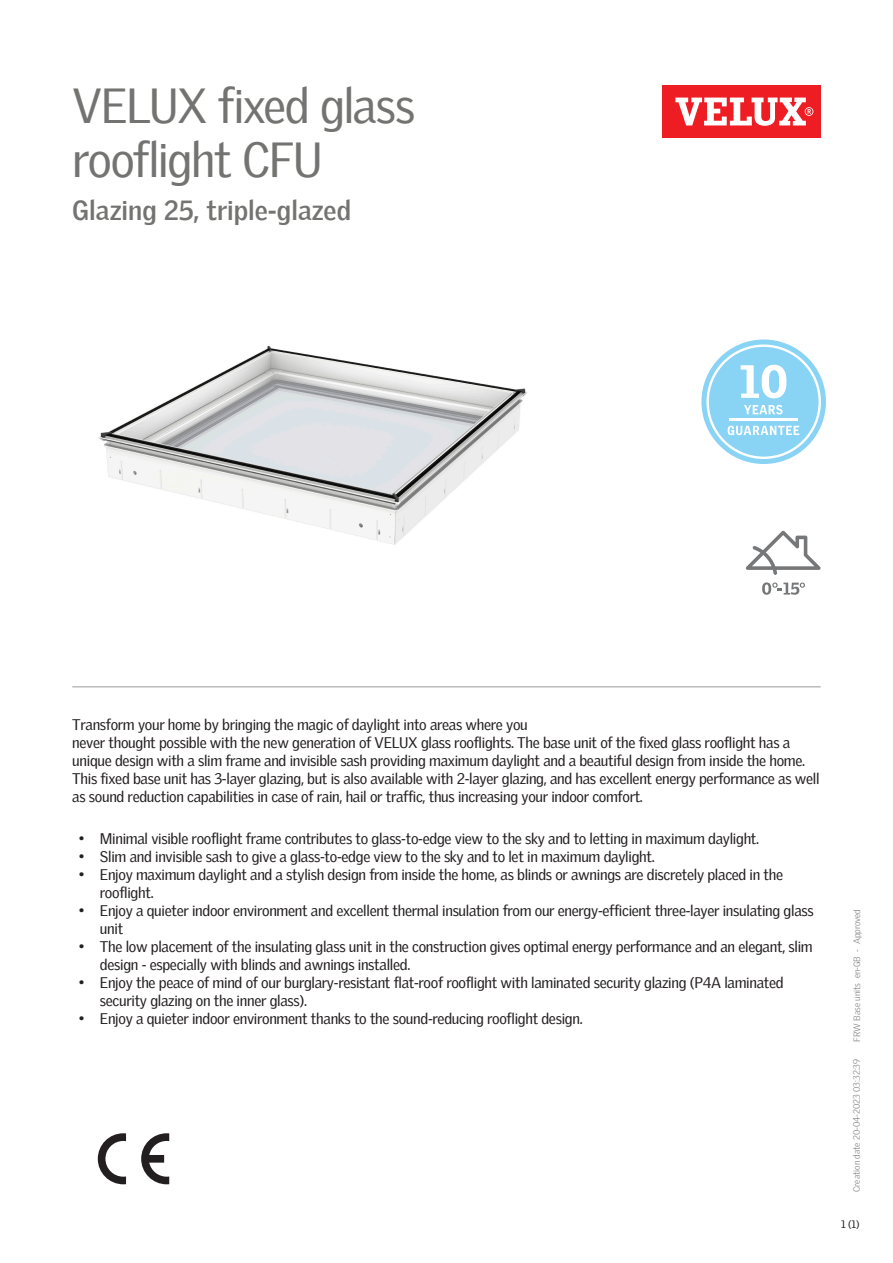
<style>
.page{position:relative;width:893px;height:1263px;background:#fff}
.page>*{position:absolute;margin:0;border:0;box-sizing:border-box;transform-origin:0 0}
.Headline{font:48px/54px "Velux Gothic";letter-spacing:-.03em;color:#737371}
.t1{font:700 27px "Velux Gothic";color:#737371}
.Body_Regular{font:15px/18px "Velux Gothic";letter-spacing:-.02em;color:#231f20}
.t2{font:10.5px "Velux Gothic";color:#231f20}
.t3{font:300 9px "Velux Gothic";color:#7c7e81}
</style>
<div class="page">
<div style="left:662px;top:85px;width:159px;height:53px;background:#ee1d23"></div>
<svg style="left:675px;top:98px;width:138px;height:28px"></svg>
<hr style="left:72px;top:686px;width:749px;height:1px;background:#bcbdbb">
<svg style="left:746px;top:530px;width:75px;height:45px"></svg>
<svg style="left:762px;top:582px;width:43px;height:13px"></svg>
<svg style="left:141px;top:1133px;width:28px;height:51px"></svg>
<svg style="left:98px;top:1133px;width:28px;height:51px"></svg>
<img style="left:98px;top:345px;width:429px;height:200px">
<svg style="left:701px;top:339px;width:125px;height:125px"></svg>
<p class="Headline" style="left:72px;top:74px;width:344px">VELUX fixed glass rooflight CFU</p>
<p class="t1" style="left:72px;top:190px;width:280px">Glazing 25, triple-glazed</p>
<p class="Body_Regular" style="left:72px;top:714px;width:457px">Transform your home by bringing the magic of daylight into areas where you</p>
<p class="Body_Regular" style="left:72px;top:732px;width:749px">never thought possible with the new generation of VELUX glass rooflights. The base unit of the fixed glass rooflight has a unique design with a slim frame and invisible sash providing maximum daylight and a beautiful design from inside the home.<br>This fixed base unit has 3-layer glazing, but is also available with 2-layer glazing, and has excellent energy performance as well as sound reduction capabilities in case of rain, hail or traffic, thus increasing your indoor comfort.</p>
<p class="Body_Regular" style="left:79px;top:828px;width:682px">• Minimal visible rooflight frame contributes to glass-to-edge view to the sky and to letting in maximum daylight.</p>
<p class="Body_Regular" style="left:79px;top:846px;width:578px">• Slim and invisible sash to give a glass-to-edge view to the sky and to let in maximum daylight.</p>
<p class="Body_Regular" style="left:100px;top:864px;width:685px;text-indent:-21px">• Enjoy maximum daylight and a stylish design from inside the home, as blinds or awnings are discretely placed in the rooflight.</p>
<p class="Body_Regular" style="left:100px;top:900px;width:715px;text-indent:-21px">• Enjoy a quieter indoor environment and excellent thermal insulation from our energy-efficient three-layer insulating glass unit</p>
<p class="Body_Regular" style="left:100px;top:936px;width:714px;text-indent:-21px">• The low placement of the insulating glass unit in the construction gives optimal energy performance and an elegant, slim design - especially with blinds and awnings installed.</p>
<p class="Body_Regular" style="left:100px;top:972px;width:685px;text-indent:-21px">• Enjoy the peace of mind of our burglary-resistant flat-roof rooflight with laminated security glazing (P4A laminated security glazing on the inner glass).</p>
<p class="Body_Regular" style="left:79px;top:1008px;width:505px">• Enjoy a quieter indoor environment thanks to the sound-reducing rooflight design.</p>
<p class="t3" style="left:850px;top:1042px;width:134px;rotate:-90deg">FRW Base units en-GB - Approved</p>
<p class="t3" style="left:850px;top:1192px;width:134px;rotate:-90deg">Creation date 20-04-2023 03:32:39</p>
<p class="t2" style="left:841px;top:1216px;width:20px">1 (1)</p>
</div>
